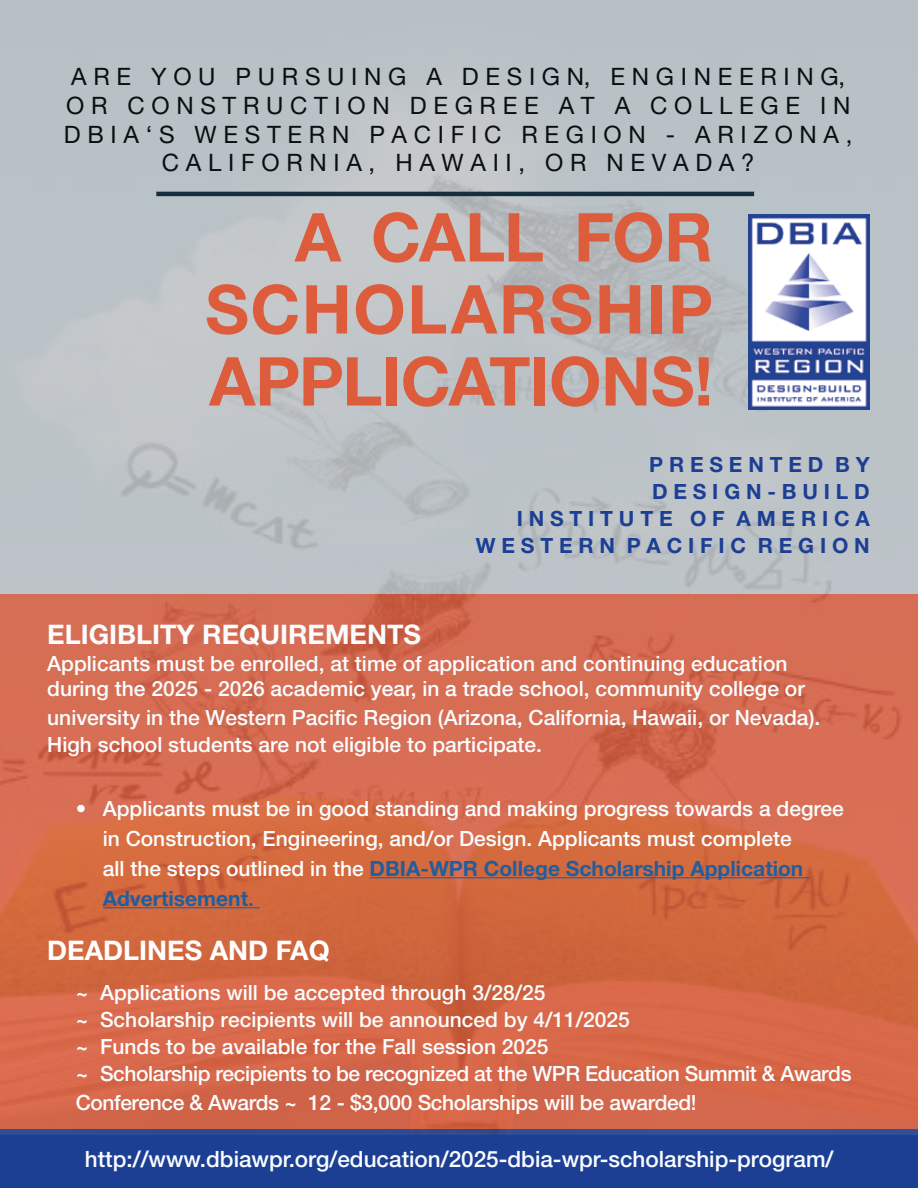
<style>
.page{position:relative;width:918px;height:1188px;background:#fff}
.page>*{position:absolute;margin:0;border:0;box-sizing:border-box;transform-origin:0 0}
.t1{font:700 67.5px/72px "Helvetica Neue LT Std";letter-spacing:-.005em;color:#dc5c3c;text-align:justify}
.t2{font:700 27px "Helvetica Neue LT Std";color:#fafdff}
.t3{font:700 27px "Helvetica Neue LT Std";color:#fff}
.t4{font:24px/28.8px "Helvetica Neue LT Std";color:#0a0f10;text-align:center}
.t5{font:500 22.5px "Helvetica Neue LT Std";color:#fafdff}
.t6{font:500 21px/27.3px "Helvetica Neue LT Std";color:#fafdff}
.t7{font:700 21px/27px "Helvetica Neue LT Std";color:#1c3f94;text-align:right}
.s1{font-weight:700;color:#215e9e}
.s2{color:#215e9e}
</style>
<div class="page">
<div style="left:0;top:1129px;width:918px;height:59px;background:#1c3f94"></div>
<img style="left:0;top:594px;width:918px;height:540px">
<div style="left:0;top:0;width:918px;height:594px;background:#bcc3c7"></div>
<hr style="left:370px;top:877px;width:439px;height:1px;background:#215e9e">
<hr style="left:103px;top:907px;width:157px;height:1px;background:#215e9e">
<hr style="left:156px;top:192px;width:598px;height:4px;background:#152f3e">
<img style="left:749px;top:215px;width:120px;height:195px">
<p class="t4" style="left:64px;top:62px;width:790px">A R E Y O U P U R S U I N G A D E S I G N, E N G I N E E R I N G, O R C O N S T R U C T I O N D E G R E E A T A C O L L E G E I N D B I A ‘ S W E S T E R N P A C I F I C R E G I O N - A R I Z O N A , C A L I F O R N I A , H A W A I I , O R N E V A D A ?</p>
<h1 class="t1" style="left:205px;top:200px;width:509px;text-indent:90px">A CALL FOR SCHOLARSHIP APPLICATIONS!</h1>
<p class="t7" style="left:476px;top:451px;width:395px">P R E S E N T E D B Y<br>D E S I G N - B U I L D<br>I N S T I T U T E O F A M E R I C A<br>W E S T E R N P A C I F I C R E G I O N</p>
<p class="t2" style="left:47px;top:617px;width:375px">ELIGIBLITY REQUIREMENTS</p>
<p class="t6" style="left:47px;top:650px;width:759px;line-height:25.7px">Applicants must be enrolled, at time of application and continuing education during the 2025 - 2026 academic year, in a trade school, community college or</p>
<p class="t6" style="left:47px;top:703px;width:775px">university in the Western Pacific Region (Arizona, California, Hawaii, or Nevada).<br>High school students are not eligible to participate.</p>
<p class="t6" style="left:103px;top:793px;width:743px;line-height:30px;text-indent:-27px">• Applicants must be in good standing and making progress towards a degree in Construction, Engineering, and/or Design. Applicants must complete<br>all the steps outlined in the <span class="s1">DBIA-WPR College Scholarship Application Advertisement</span><span class="s2">.</span></p>
<p class="t3" style="left:47px;top:933px;width:284px">DEADLINES AND FAQ</p>
<p class="t6" style="left:76px;top:979px;width:777px">~ Applications will be accepted through 3/28/25<br>~ Scholarship recipients will be announced by 4/11/2025<br>~ Funds to be available for the Fall session 2025<br>~ Scholarship recipients to be recognized at the WPR Education Summit &amp; Awards Conference &amp; Awards ~ 12 - $3,000 Scholarships will be awarded!</p>
<p class="t5" style="left:85px;top:1146px;width:750px">http://www.dbiawpr.org/education/2025-dbia-wpr-scholarship-program/</p>
</div>
